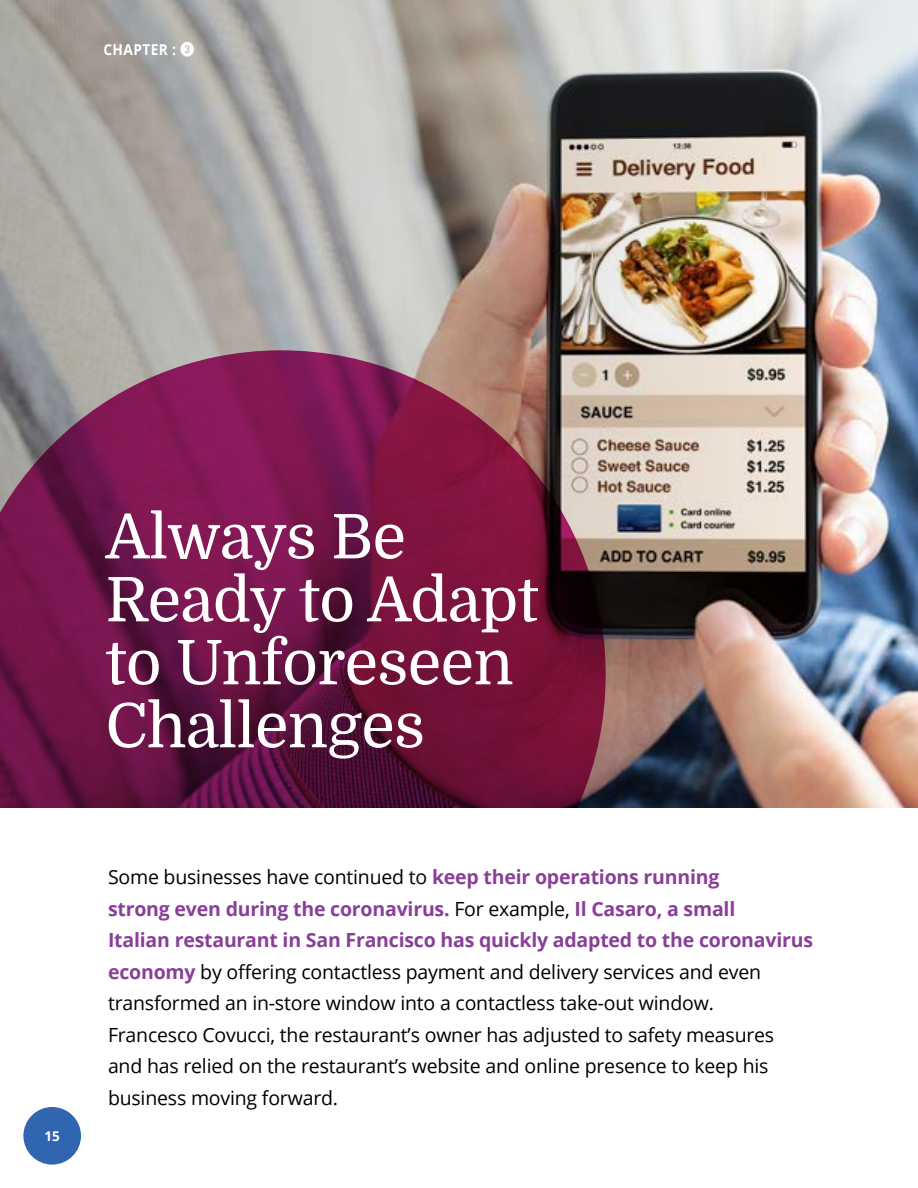
<style>
.page{position:relative;width:918px;height:1188px;background:#fff}
.page>*{position:absolute;margin:0;border:0;box-sizing:border-box;transform-origin:0 0}
.t1{font:61.5px/63px "Domine";letter-spacing:-.01em;color:#fff}
.t2{font:19.5px/31.5px "Open Sans";letter-spacing:-.01em;color:#000}
.t3{font:700 15px "Open Sans";letter-spacing:.03em;color:#fff;scale:.91 1}
.t4{font:700 13.5px "Open Sans";color:#fff}
.s1{font-family:"European Pi One";font-weight:400}
.s2{font-weight:700;color:#893f98}
</style>
<div class="page">
<img style="left:820px;top:0;width:98px;height:808px">
<img style="left:0;top:0;width:820px;height:808px">
<svg style="left:0;top:350px;width:606px;height:458px;background:#75234b"></svg>
<div style="left:23px;top:1107px;width:58px;height:58px;background:#3065b0;border-radius:50%"></div>
<p class="t3" style="left:103px;top:39px;width:101px">CHAPTER : <span class="s1">3</span></p>
<p class="t4" style="left:44px;top:1127px;width:17px">15</p>
<h1 class="t1" style="left:105px;top:507px;width:435px">Always Be<br>Ready to Adapt to Unforeseen<br>Challenges</h1>
<p class="t2" style="left:108px;top:861px;width:707px">Some businesses have continued to <span class="s2">keep their operations running<br>strong even during the coronavirus.</span> For example, <span class="s2">Il Casaro, a small<br>Italian restaurant in San Francisco has quickly adapted to the coronavirus economy</span> by offering contactless payment and delivery services and even transformed an in-store window into a contactless take-out window.<br>Francesco Covucci, the restaurant’s owner has adjusted to safety measures and has relied on the restaurant’s website and online presence to keep his business moving forward.</p>
</div>
